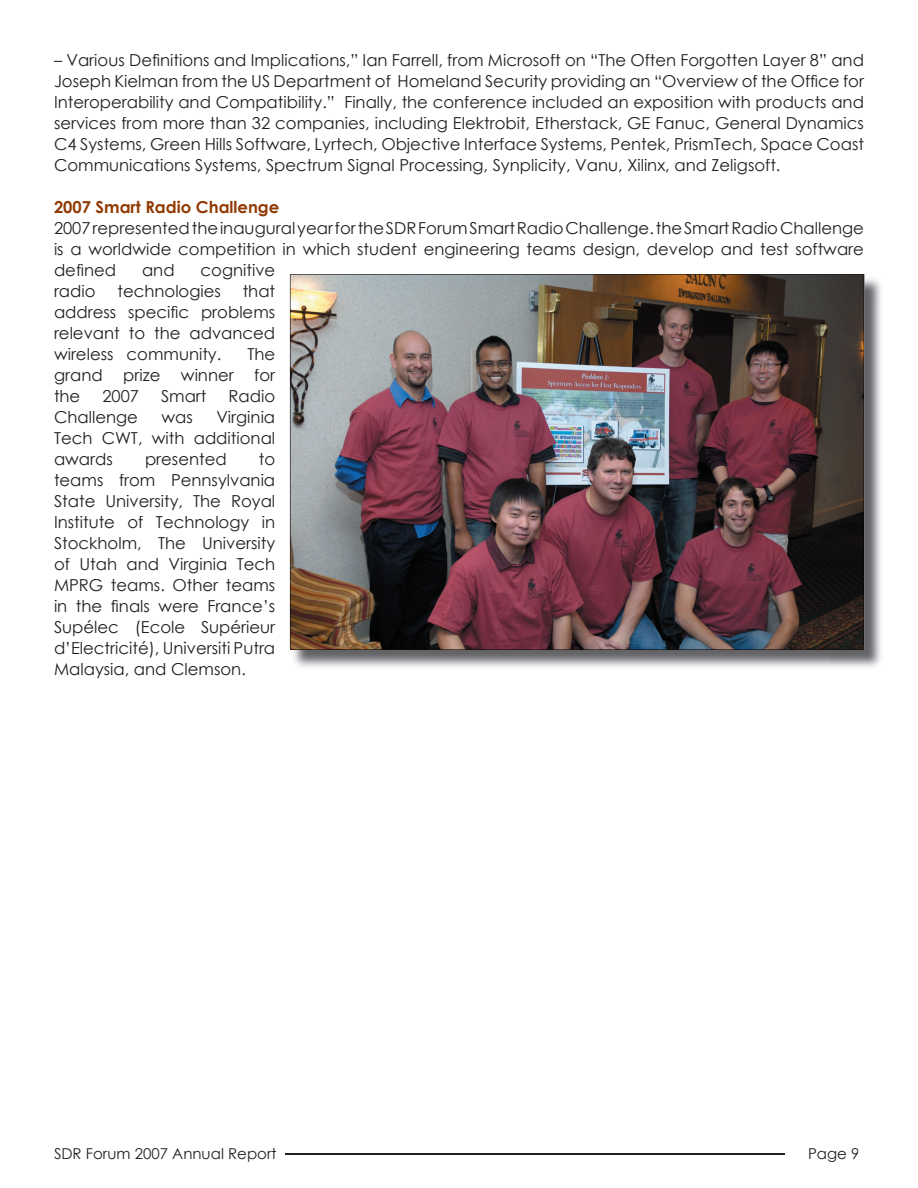
<style>
.page{position:relative;width:918px;height:1188px;background:#fff}
.page>*{position:absolute;margin:0;border:0;box-sizing:border-box;transform-origin:0 0}
.t1{font:16.5px/21px "Century Gothic";color:#231f20;text-align:justify}
.t2{font:700 16.5px "Century Gothic";color:#913a03}
.t3{font:15px "Century Gothic";color:#231f20}
</style>
<div class="page">
<hr style="left:285px;top:1153px;width:500px;height:2px;background:#231f20">
<img style="left:831px;top:275px;width:50px;height:392px">
<img style="left:293px;top:650px;width:538px;height:17px">
<img style="left:290px;top:328px;width:522px;height:322px">
<img style="left:290px;top:274px;width:574px;height:54px">
<img style="left:290px;top:328px;width:53px;height:321px">
<img style="left:812px;top:328px;width:52px;height:321px">
<img style="left:342px;top:596px;width:470px;height:53px">
<p class="t1" style="left:54px;top:50px;width:812px">– Various Definitions and Implications,” Ian Farrell, from Microsoft on “The Often Forgotten Layer 8” and Joseph Kielman from the US Department of Homeland Security providing an “Overview of the Office for Interoperability and Compatibility.” Finally, the conference included an exposition with products and services from more than 32 companies, including Elektrobit, Etherstack, GE Fanuc, General Dynamics C4 Systems, Green Hills Software, Lyrtech, Objective Interface Systems, Pentek, PrismTech, Space Coast Communications Systems, Spectrum Signal Processing, Synplicity, Vanu, Xilinx, and Zeligsoft.</p>
<p class="t2" style="left:54px;top:195px;width:227px">2007 Smart Radio Challenge</p>
<p class="t1" style="left:54px;top:218px;width:812px">2007 represented the inaugural year for the SDR Forum Smart Radio Challenge. the Smart Radio Challenge is a worldwide competition in which student engineering teams design, develop and test software defined</p>
<p class="t1" style="left:142px;top:260px;width:34px">and</p>
<p class="t1" style="left:201px;top:260px;width:76px">cognitive</p>
<p class="t1" style="left:54px;top:281px;width:43px">radio</p>
<p class="t1" style="left:117px;top:281px;width:105px">technologies</p>
<p class="t1" style="left:54px;top:281px;width:223px;text-indent:189px">that address specific problems relevant to the advanced wireless community.</p>
<p class="t1" style="left:54px;top:344px;width:223px;text-indent:193px">The grand prize winner for the</p>
<p class="t1" style="left:102px;top:386px;width:38px">2007</p>
<p class="t1" style="left:161px;top:386px;width:47px">Smart</p>
<p class="t1" style="left:229px;top:386px;width:48px">Radio</p>
<p class="t1" style="left:54px;top:407px;width:85px">Challenge</p>
<p class="t1" style="left:161px;top:407px;width:33px">was</p>
<p class="t1" style="left:54px;top:407px;width:223px;text-indent:162px">Virginia Tech CWT, with additional awards</p>
<p class="t1" style="left:145px;top:449px;width:83px">presented</p>
<p class="t1" style="left:54px;top:449px;width:223px;text-indent:205px">to teams from Pennsylvania State University, The Royal Institute of Technology in Stockholm, The University of Utah and Virginia Tech MPRG teams. Other teams in the finals were France’s Supélec (Ecole Supérieur d’Electricité), Universiti Putra Malaysia, and Clemson.</p>
<p class="t3" style="left:54px;top:1143px;width:224px">SDR Forum 2007 Annual Report</p>
<p class="t3" style="left:808px;top:1143px;width:53px">Page 9</p>
</div>
